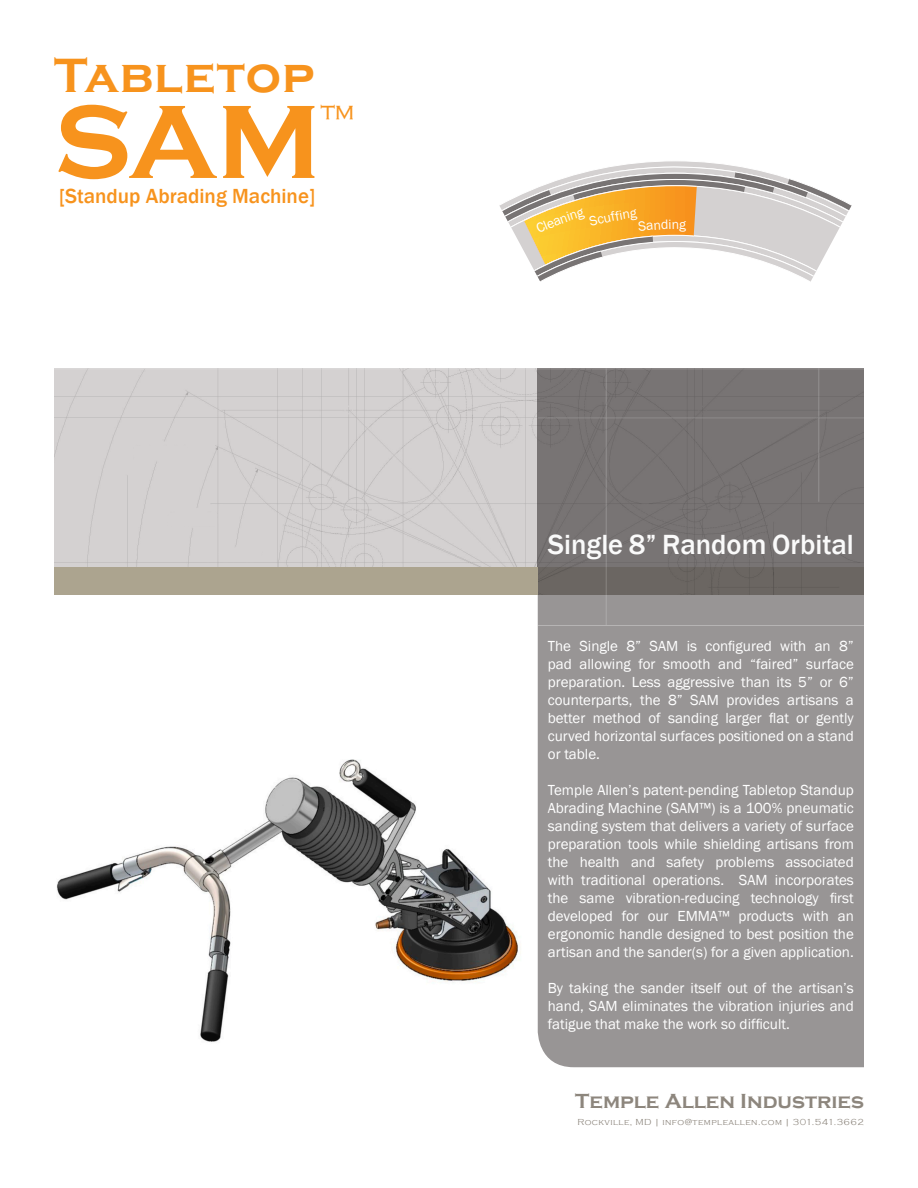
<style>
.page{position:relative;width:918px;height:1188px;background:#fff}
.page>*{position:absolute;margin:0;border:0;box-sizing:border-box;transform-origin:0 0}
.t1{font:700 108px "Copperplate Gothic";color:#f7931d}
.t2{font:700 49.5px "Copperplate Gothic";letter-spacing:.02em;color:#f7931d}
.t3{font:300 36px "Copperplate Gothic";color:#f7931d}
.t4{font:500 28.5px "Franklin Gothic";color:#fafafa}
.t5{font:500 21px "Franklin Gothic";color:#f7931d}
.t6{font:700 21px "Copperplate Gothic";color:#8d867d}
.t7{font:15px/18px "Franklin Gothic";color:#fff;text-align:justify}
.t8{font:300 9px "Copperplate Gothic";letter-spacing:.05em;color:#8d867d}
</style>
<div class="page">
<img style="left:57px;top:759px;width:462px;height:283px">
<div style="left:538px;top:594px;width:326px;height:473px;background:#989595"></div>
<img style="left:54px;top:370px;width:810px;height:224px">
<div style="left:54px;top:567px;width:484px;height:27px;background:#aca48f"></div>
<hr style="left:538px;top:625px;width:326px;height:1px;background:#fff">
<hr style="left:606px;top:368px;width:1px;height:258px;background:#fff">
<hr style="left:818px;top:368px;width:1px;height:134px;background:#fff">
<hr style="left:538px;top:417px;width:326px;height:1px;background:#fff">
<svg style="left:499px;top:161px;width:353px;height:121px"></svg>
<p class="t2" style="left:54px;top:48px;width:262px">Tabletop</p>
<p class="t1" style="left:54px;top:82px;width:268px">SAM</p>
<p class="t3" style="left:321px;top:99px;width:35px">™</p>
<p class="t5" style="left:59px;top:183px;width:258px">[Standup Abrading Machine]</p>
<p class="t4" style="left:548px;top:527px;width:308px">Single 8” Random Orbital</p>
<p class="t7" style="left:548px;top:637px;width:308px">The Single 8” SAM is configured with an 8” pad allowing for smooth and “faired” surface preparation. Less aggressive than its 5” or 6” counterparts, the 8” SAM provides artisans a better method of sanding larger flat or gently curved horizontal surfaces positioned on a stand or table.</p>
<p class="t7" style="left:548px;top:781px;width:308px">Temple Allen’s patent-pending Tabletop Standup Abrading Machine (SAM™) is a 100% pneumatic sanding system that delivers a variety of surface preparation tools while shielding artisans from the health and safety problems associated with traditional operations. SAM incorporates the same vibration-reducing technology first developed for our EMMA™ products with an ergonomic handle designed to best position the artisan and the sander(s) for a given application.</p>
<p class="t7" style="left:548px;top:979px;width:308px">By taking the sander itself out of the artisan’s hand, SAM eliminates the vibration injuries and fatigue that make the work so difficult.</p>
<p class="t6" style="left:575px;top:1090px;width:290px">Temple Allen Industries</p>
<p class="t8" style="left:578px;top:1117px;width:288px">Rockville, MD | info@templeallen.com | 301.541.3662</p>
</div>
